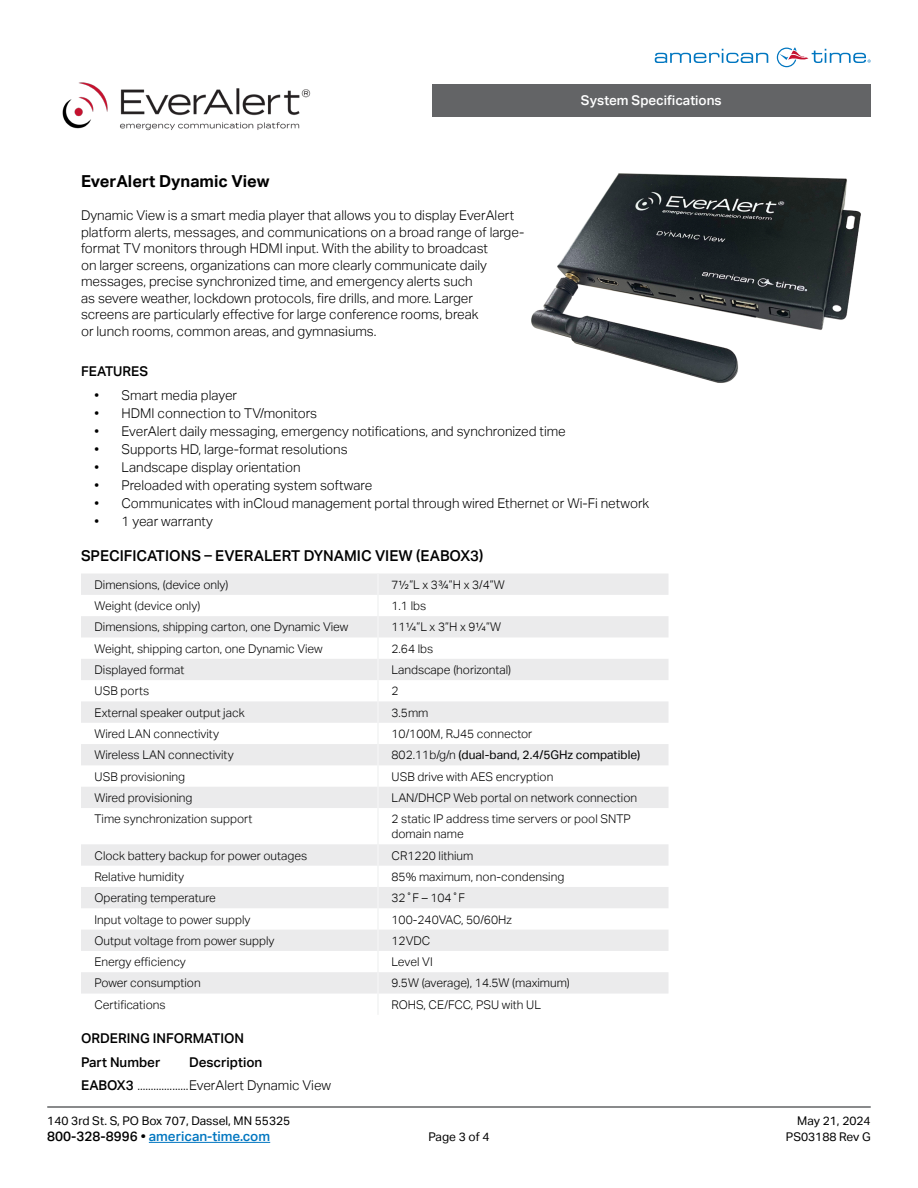
<style>
.page{position:relative;width:918px;height:1188px;background:#fff}
.page>*{position:absolute;margin:0;border:0;box-sizing:border-box;transform-origin:0 0}
.t1{font:700 16.5px "Aktiv Grotesk";color:#000}
.t2{font:500 15px "Aktiv Grotesk";color:#000}
.t3{font:300 13.5px/16.5px "Aktiv Grotesk";color:#000}
.t4{font:500 13.5px/23.2px "Aktiv Grotesk";color:#000}
.t5{font:500 13.5px "Aktiv Grotesk";color:#0076c0}
.t6{font:500 13.5px "Aktiv Grotesk";color:#fff}
.t7{font:300 12px/15px "Aktiv Grotesk";color:#000}
.t8{font:12px "Aktiv Grotesk";color:#000}
.s1{font-weight:300}
.s2{font-weight:500}
.s3{color:#000}
</style>
<div class="page">
<hr style="left:47px;top:1106px;width:824px;height:2px;background:#636466">
<svg style="left:655px;top:49px;width:113px;height:14px"></svg>
<svg style="left:777px;top:47px;width:94px;height:20px"></svg>
<div style="left:432px;top:84px;width:439px;height:33px;background:#636466"></div>
<hr style="left:149px;top:1142px;width:121px;height:1px;background:#0076c0">
<img style="left:62px;top:82px;width:249px;height:49px">
<img style="left:531px;top:173px;width:330px;height:210px">
<svg style="left:81px;top:574px;width:588px;height:420px;fill:#f1f1f2"></svg>
<hr style="left:377px;top:574px;width:2px;height:21px;background:#f3f4f4">
<hr style="left:377px;top:595px;width:2px;height:21px;background:#f3f4f4">
<hr style="left:377px;top:616px;width:2px;height:21px;background:#f3f4f4">
<hr style="left:377px;top:637px;width:2px;height:22px;background:#f3f4f4">
<hr style="left:377px;top:659px;width:2px;height:21px;background:#f3f4f4">
<hr style="left:377px;top:680px;width:2px;height:21px;background:#f3f4f4">
<hr style="left:377px;top:701px;width:2px;height:22px;background:#f3f4f4">
<hr style="left:377px;top:723px;width:2px;height:21px;background:#f3f4f4">
<hr style="left:377px;top:744px;width:2px;height:21px;background:#f3f4f4">
<hr style="left:377px;top:765px;width:2px;height:22px;background:#f3f4f4">
<hr style="left:377px;top:787px;width:2px;height:21px;background:#f3f4f4">
<hr style="left:377px;top:808px;width:2px;height:36px;background:#f3f4f4">
<hr style="left:377px;top:844px;width:2px;height:22px;background:#f3f4f4">
<hr style="left:377px;top:866px;width:2px;height:21px;background:#f3f4f4">
<hr style="left:377px;top:887px;width:2px;height:21px;background:#f3f4f4">
<hr style="left:377px;top:908px;width:2px;height:22px;background:#f3f4f4">
<hr style="left:377px;top:930px;width:2px;height:21px;background:#f3f4f4">
<hr style="left:377px;top:951px;width:2px;height:21px;background:#f3f4f4">
<hr style="left:377px;top:972px;width:2px;height:22px;background:#f3f4f4">
<hr style="left:377px;top:994px;width:2px;height:21px;background:#f3f4f4">
<p class="t6" style="left:581px;top:93px;width:142px">System Specifications</p>
<p class="t1" style="left:81px;top:172px;width:190px">EverAlert Dynamic View</p>
<p class="t3" style="left:81px;top:207px;width:445px">Dynamic View is a smart media player that allows you to display EverAlert platform alerts, messages, and communications on a broad range of large&shy;format TV monitors through HDMI input. With the ability to broadcast<br>on larger screens, organizations can more clearly communicate daily messages, precise synchronized time, and emergency alerts such<br>as severe weather, lockdown protocols, fire drills, and more. Larger<br>screens are particularly effective for large conference rooms, break<br>or lunch rooms, common areas, and gymnasiums.</p>
<p class="t4" style="left:81px;top:359px;width:69px">FEATURES</p>
<p class="t3" style="left:94px;top:387px;width:144px">• Smart media player</p>
<p class="t3" style="left:94px;top:405px;width:224px">• HDMI connection to TV/monitors</p>
<p class="t3" style="left:94px;top:423px;width:473px">• EverAlert daily messaging, emergency notifications, and synchronized time</p>
<p class="t3" style="left:94px;top:441px;width:255px">• Supports HD, large-format resolutions</p>
<p class="t3" style="left:94px;top:459px;width:208px">• Landscape display orientation</p>
<p class="t3" style="left:94px;top:477px;width:279px">• Preloaded with operating system software</p>
<p class="t3" style="left:94px;top:495px;width:556px">• Communicates with inCloud management portal through wired Ethernet or Wi-Fi network</p>
<p class="t3" style="left:94px;top:513px;width:120px">• 1 year warranty</p>
<p class="t2" style="left:81px;top:547px;width:404px">SPECIFICATIONS – EVERALERT DYNAMIC VIEW (EABOX3)</p>
<p class="t7" style="left:94px;top:577px;width:136px">Dimensions, (device only)</p>
<p class="t7" style="left:392px;top:577px;width:115px">71/2”L x 33/4”H x 3/4”W</p>
<p class="t7" style="left:94px;top:599px;width:107px">Weight (device only)</p>
<p class="t7" style="left:392px;top:599px;width:36px">1.1 lbs</p>
<p class="t7" style="left:94px;top:620px;width:255px">Dimensions, shipping carton, one Dynamic View</p>
<p class="t7" style="left:392px;top:620px;width:111px">111/4”L x 3”H x 91/4”W</p>
<p class="t7" style="left:94px;top:641px;width:230px">Weight, shipping carton, one Dynamic View</p>
<p class="t7" style="left:392px;top:641px;width:43px">2.64 lbs</p>
<p class="t7" style="left:94px;top:662px;width:91px">Displayed format</p>
<p class="t7" style="left:392px;top:662px;width:121px">Landscape (horizontal)</p>
<p class="t7" style="left:94px;top:684px;width:56px">USB ports</p>
<p class="t7" style="left:392px;top:684px;width:9px">2</p>
<p class="t7" style="left:94px;top:705px;width:152px">External speaker output jack</p>
<p class="t7" style="left:392px;top:705px;width:39px">3.5mm</p>
<p class="t7" style="left:94px;top:726px;width:126px">Wired LAN connectivity</p>
<p class="t7" style="left:392px;top:726px;width:142px">10/100M, RJ45 connector</p>
<p class="t7" style="left:94px;top:748px;width:141px">Wireless LAN connectivity</p>
<p class="t8" style="left:392px;top:748px;width:250px"><span class="s1">802.11b/g/n</span> (dual-band, 2.4/5GHz compatible)</p>
<p class="t7" style="left:94px;top:769px;width:92px">USB provisioning</p>
<p class="t7" style="left:392px;top:769px;width:163px">USB drive with AES encryption</p>
<p class="t7" style="left:94px;top:790px;width:100px">Wired provisioning</p>
<p class="t7" style="left:392px;top:790px;width:247px">LAN/DHCP Web portal on network connection</p>
<p class="t7" style="left:94px;top:812px;width:160px">Time synchronization support</p>
<p class="t7" style="left:392px;top:812px;width:241px">2 static IP address time servers or pool SNTP domain name</p>
<p class="t7" style="left:94px;top:848px;width:214px">Clock battery backup for power outages</p>
<p class="t7" style="left:392px;top:848px;width:83px">CR1220 lithium</p>
<p class="t7" style="left:94px;top:869px;width:91px">Relative humidity</p>
<p class="t7" style="left:392px;top:869px;width:174px">85% maximum, non-condensing</p>
<p class="t7" style="left:94px;top:891px;width:123px">Operating temperature</p>
<p class="t7" style="left:392px;top:891px;width:75px">32˚F – 104˚F</p>
<p class="t7" style="left:94px;top:912px;width:157px">Input voltage to power supply</p>
<p class="t7" style="left:392px;top:912px;width:122px">100-240VAC, 50/60Hz</p>
<p class="t7" style="left:94px;top:933px;width:182px">Output voltage from power supply</p>
<p class="t7" style="left:392px;top:933px;width:40px">12VDC</p>
<p class="t7" style="left:94px;top:955px;width:93px">Energy efficiency</p>
<p class="t7" style="left:392px;top:955px;width:43px">Level VI</p>
<p class="t7" style="left:94px;top:976px;width:108px">Power consumption</p>
<p class="t7" style="left:392px;top:976px;width:180px">9.5W (average), 14.5W (maximum)</p>
<p class="t7" style="left:94px;top:997px;width:73px">Certifications</p>
<p class="t7" style="left:392px;top:997px;width:151px">ROHS, CE/FCC, PSU with UL</p>
<p class="t4" style="left:81px;top:1027px;width:165px">ORDERING INFORMATION<br>Part Number</p>
<p class="t3" style="left:81px;top:1050px;width:252px;line-height:23.2px;text-indent:108px"><span class="s2">Description<br>EABOX3</span> ...................EverAlert Dynamic View</p>
<p class="t8" style="left:47px;top:1113px;width:245px">140 3rd St. S, PO Box 707, Dassel, MN 55325</p>
<p class="t5" style="left:47px;top:1128px;width:224px"><span class="s3">800-328-8996 •</span> american-time.com</p>
<p class="t8" style="left:786px;top:1130px;width:86px">PS03188 Rev G</p>
<p class="t8" style="left:797px;top:1114px;width:75px">May 21, 2024</p>
<p class="t8" style="left:428px;top:1130px;width:63px">Page 3 of 4</p>
</div>
